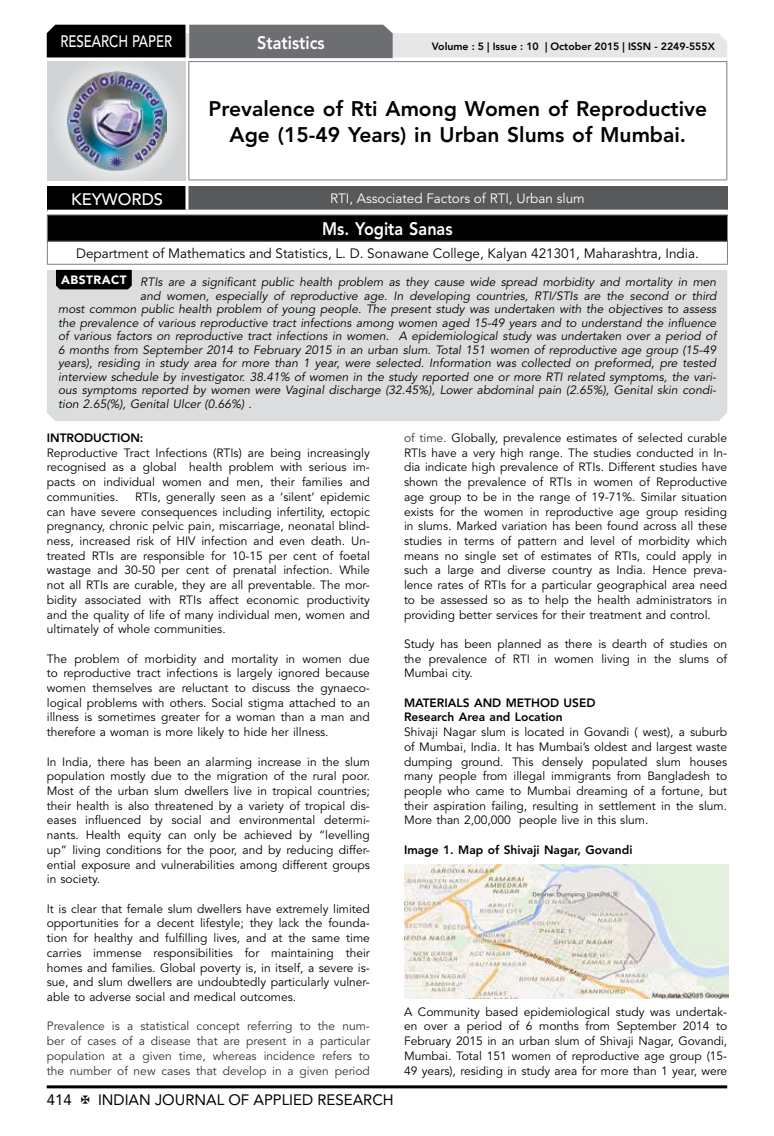
<style>
.page{position:relative;width:774px;height:1136px;background:#fff}
.page>*{position:absolute;margin:0;border:0;box-sizing:border-box;transform-origin:0 0}
.t1{font:800 21px/26.2px "Avenir LT Std";color:#000;text-align:center}
.t2{font:800 18px "Avenir LT Std";color:#fff;scale:.9 1}
.t3{font:500 16.5px "Avenir LT Std";color:#fff;scale:.8 1}
.t4{font:500 16.5px "Avenir LT Std";color:#fff}
.t5{font:15px "Avenir LT Std";color:#000}
.t6{font:13.5px "Avenir LT Std";color:#000}
.t7{font:13.5px "Avenir LT Std";color:#fff}
.t8{font:12px/14.7px "Avenir LT Std";color:#000;text-align:justify}
.t9{font:italic 12px "Avenir LT Std";color:#000}
.t10{font:12px/14.7px "Avenir LT Std";color:#333;text-align:justify}
.t11{font:800 12px/14.7px "Avenir LT Std";color:#000}
.t12{font:800 10.5px "Avenir LT Std";color:#000}
.s1{color:#333}
</style>
<div class="page">
<hr style="left:47px;top:1085px;width:680px;height:3px;background:#000">
<div style="left:48px;top:62px;width:137px;height:118px;background:linear-gradient(to right,#d9dadb,#d9dadb)"></div>
<img style="left:68px;top:71px;width:99px;height:100px">
<svg style="left:47px;top:25px;width:680px;height:33px;background:#979899"></svg>
<hr style="left:188px;top:61px;width:539px;height:1px;background:#808285">
<hr style="left:188px;top:62px;width:1px;height:117px;background:#808285">
<hr style="left:726px;top:62px;width:1px;height:117px;background:#808285">
<hr style="left:188px;top:179px;width:539px;height:1px;background:#808285">
<div style="left:47px;top:215px;width:680px;height:26px;background:#000"></div>
<hr style="left:47px;top:214px;width:681px;height:1px;background:#808285">
<hr style="left:47px;top:241px;width:681px;height:1px;background:#808285">
<svg style="left:47px;top:215px;width:1px;height:49px"></svg>
<svg style="left:727px;top:215px;width:1px;height:49px"></svg>
<hr style="left:47px;top:264px;width:681px;height:1px;background:#808285">
<div style="left:47px;top:186px;width:140px;height:25px;background:#000"></div>
<div style="left:187px;top:186px;width:541px;height:25px;background:#58595b"></div>
<hr style="left:185px;top:186px;width:3px;height:24px;background:#fff">
<hr style="left:47px;top:210px;width:140px;height:3px;background:#fff">
<hr style="left:187px;top:210px;width:541px;height:3px;background:#fff">
<div style="left:47px;top:270px;width:680px;height:151px;background:#dcddde"></div>
<svg style="left:56px;top:270px;width:76px;height:19px"></svg>
<img style="left:404px;top:864px;width:324px;height:134px">
<h3 class="t3" style="left:60px;top:32px;width:139px">RESEARCH PAPER</h3>
<h2 class="t2" style="left:257px;top:32px;width:77px">Statistics</h2>
<p class="t12" style="left:432px;top:41px;width:284px">Volume : 5 | Issue : 10 | October 2015 | ISSN - 2249-555X</p>
<h1 class="t1" style="left:209px;top:95px;width:500px">Prevalence of Rti Among Women of Reproductive<br>Age (15-49 Years) in Urban Slums of Mumbai.</h1>
<h3 class="t4" style="left:71px;top:189px;width:94px">KEYWORDS</h3>
<p class="t7" style="left:330px;top:190px;width:256px">RTI, Associated Factors of RTI, Urban slum</p>
<h2 class="t2" style="left:322px;top:218px;width:146px">Ms. Yogita Sanas</h2>
<p class="t6" style="left:76px;top:245px;width:624px">Department of Mathematics and Statistics, L. D. Sonawane College, Kalyan 421301, Maharashtra, India.</p>
<p class="t9" style="left:61px;top:275px;width:657px"><sup>ABSTRACT</sup> RTIs are a significant public health problem as they cause wide spread morbidity and mortality in men</p>
<p class="t9" style="left:140px;top:288px;width:577px">and women, especially of reproductive age. In developing countries, RTI/STIs are the second or third</p>
<p class="t9" style="left:58px;top:302px;width:660px">most common public health problem of young people. The present study was undertaken with the objectives to assess</p>
<p class="t9" style="left:58px;top:315px;width:660px">the prevalence of various reproductive tract infections among women aged 15-49 years and to understand the influence</p>
<p class="t9" style="left:58px;top:329px;width:659px">of various factors on reproductive tract infections in women. A epidemiological study was undertaken over a period of</p>
<p class="t9" style="left:58px;top:342px;width:659px">6 months from September 2014 to February 2015 in an urban slum. Total 151 women of reproductive age group (15-49</p>
<p class="t9" style="left:58px;top:356px;width:660px">years), residing in study area for more than 1 year, were selected. Information was collected on preformed, pre tested</p>
<p class="t9" style="left:58px;top:369px;width:660px">interview schedule by investigator. 38.41% of women in the study reported one or more RTI related symptoms, the vari-</p>
<p class="t9" style="left:58px;top:383px;width:659px">ous symptoms reported by women were Vaginal discharge (32.45%), Lower abdominal pain (2.65%), Genital skin condi-</p>
<p class="t9" style="left:58px;top:396px;width:195px">tion 2.65(%), Genital Ulcer (0.66%) .</p>
<p class="t11" style="left:47px;top:430px;width:98px">INTRODUCTION:</p>
<p class="t8" style="left:47px;top:445px;width:325px">Reproductive Tract Infections (RTIs) are being increasingly recognised as a global health problem with serious im&shy;pacts on individual women and men, their families and communities.</p>
<p class="t8" style="left:404px;top:431px;width:325px"><span class="s1">of time.</span> Globally, prevalence estimates of selected curable RTIs have a very high range. The studies conducted in In&shy;dia indicate high prevalence of RTIs. Different studies have shown the prevalence of RTIs in women of Reproductive age group to be in the range of 19-71%. Similar situation exists for the women in reproductive age group residing in slums. Marked variation has been found across all these studies in terms of pattern and level of morbidity which means no single set of estimates of RTIs, could apply in such a large and diverse country as India. Hence preva&shy;lence rates of RTIs for a particular geographical area need to be assessed so as to help the health administrators in providing better services for their treatment and control.</p>
<p class="t8" style="left:404px;top:636px;width:325px">Study has been planned as there is dearth of studies on the prevalence of RTI in women living in the slums of Mumbai city.</p>
<p class="t11" style="left:404px;top:695px;width:193px">MATERIALS AND METHOD USED<br>Research Area and Location</p>
<p class="t8" style="left:404px;top:725px;width:325px">Shivaji Nagar slum is located in Govandi ( west), a suburb of Mumbai, India. It has Mumbai’s oldest and largest waste dumping ground. This densely populated slum houses many people from illegal immigrants from Bangladesh to people who came to Mumbai dreaming of a fortune, but their aspiration failing, resulting in settlement in the slum.<br>More than 2,00,000 people live in this slum.</p>
<p class="t11" style="left:404px;top:842px;width:230px">Image 1. Map of Shivaji Nagar, Govandi</p>
<p class="t8" style="left:47px;top:489px;width:325px;text-indent:88px">RTIs, generally seen as a ‘silent’ epidemic can have severe consequences including infertility, ectopic pregnancy, chronic pelvic pain, miscarriage, neonatal blind&shy;ness, increased risk of HIV infection and even death. Un&shy;treated RTIs are responsible for 10-15 per cent of foetal wastage and 30-50 per cent of prenatal infection. While not all RTIs are curable, they are all preventable. The mor&shy;bidity associated with RTIs affect economic productivity and the quality of life of many individual men, women and ultimately of whole communities.</p>
<p class="t8" style="left:47px;top:651px;width:325px">The problem of morbidity and mortality in women due to reproductive tract infections is largely ignored because women themselves are reluctant to discuss the gynaeco&shy;logical problems with others. Social stigma attached to an illness is sometimes greater for a woman than a man and therefore a woman is more likely to hide her illness.</p>
<p class="t8" style="left:47px;top:754px;width:325px">In India, there has been an alarming increase in the slum population mostly due to the migration of the rural poor.<br>Most of the urban slum dwellers live in tropical countries; their health is also threatened by a variety of tropical dis&shy;eases influenced by social and environmental determi&shy;nants. Health equity can only be achieved by “levelling up” living conditions for the poor, and by reducing differ&shy;ential exposure and vulnerabilities among different groups in society.</p>
<p class="t8" style="left:47px;top:901px;width:325px">It is clear that female slum dwellers have extremely limited opportunities for a decent lifestyle; they lack the founda&shy;tion for healthy and fulfilling lives, and at the same time carries immense responsibilities for maintaining their homes and families. Global poverty is, in itself, a severe is&shy;sue, and slum dwellers are undoubtedly particularly vulner&shy;able to adverse social and medical outcomes.</p>
<p class="t10" style="left:47px;top:1019px;width:325px">Prevalence is a statistical concept referring to the num&shy;ber of cases of a disease that are present in a particular population at a given time, whereas incidence refers to the number of new cases that develop in a given period</p>
<p class="t8" style="left:404px;top:1004px;width:325px">A Community based epidemiological study was undertak&shy;en over a period of 6 months from September 2014 to February 2015 in an urban slum of Shivaji Nagar, Govandi, Mumbai. Total 151 women of reproductive age group (15- 49 years), residing in study area for more than 1 year, were</p>
<p class="t5" style="left:47px;top:1090px;width:27px">414</p>
<p class="t5" style="left:98px;top:1090px;width:297px">INDIAN JOURNAL OF APPLIED RESEARCH</p>
</div>
